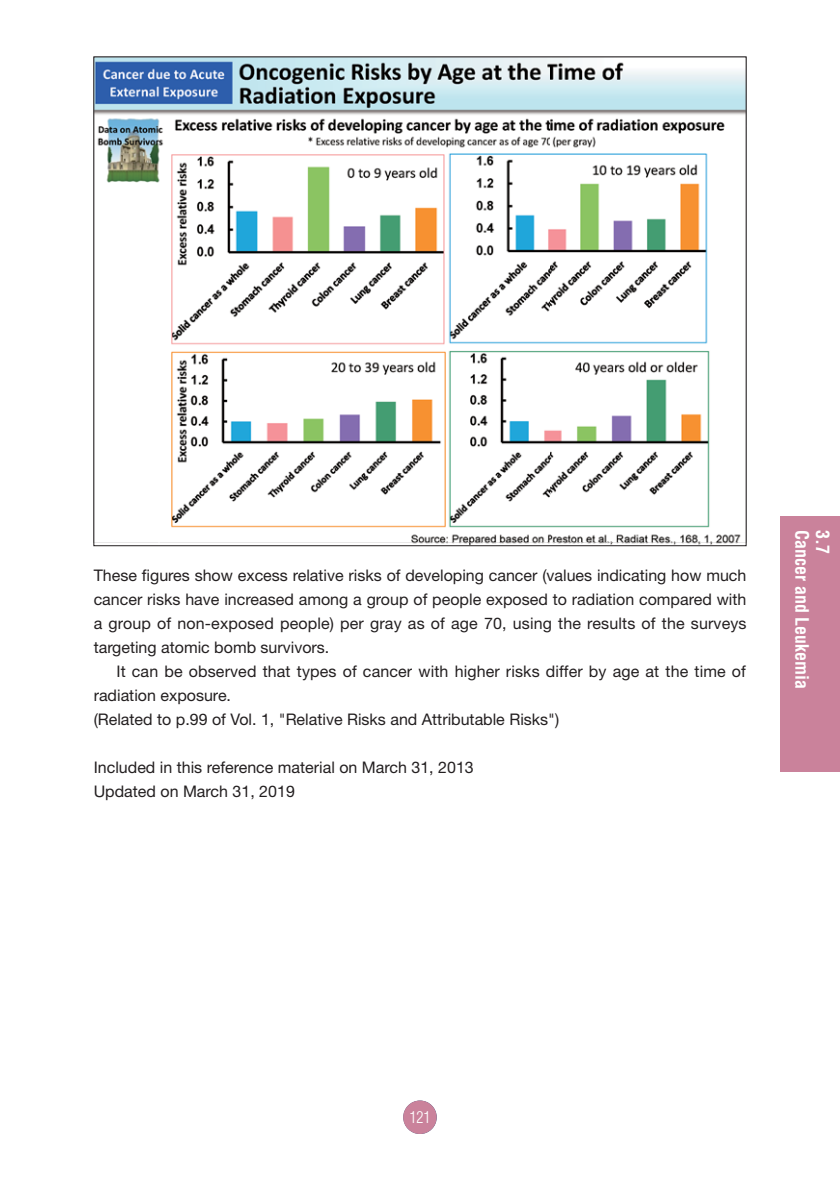
<style>
.page{position:relative;width:840px;height:1191px;background:#fff}
.page>*{position:absolute;margin:0;border:0;box-sizing:border-box;transform-origin:0 0}
.t1{font:700 condensed 18px "Helvetica";color:#fff}
.t2{font:16px/24px "Helvetica Neue";color:#231f20}
.t3{font:300 condensed 16px "Helvetica";color:#fff}
</style>
<div class="page">
<div style="left:403px;top:1100px;width:33px;height:34px;background:#ca829b;border-radius:50%"></div>
<img style="left:96px;top:126px;width:648px;height:418px">
<img style="left:96px;top:59px;width:648px;height:67px">
<img style="left:96px;top:125px;width:63px;height:417px">
<img style="left:680px;top:125px;width:64px;height:417px">
<img style="left:158px;top:540px;width:523px;height:2px">
<div style="left:780px;top:516px;width:59px;height:255px;background:#ca829b"></div>
<p class="t2" style="left:94px;top:565px;width:654px;text-align:justify">These figures show excess relative risks of developing cancer (values indicating how much cancer risks have increased among a group of people exposed to radiation compared with a group of non-exposed people) per gray as of age 70, using the results of the surveys targeting atomic bomb survivors.</p>
<p class="t2" style="left:94px;top:661px;width:653px;text-indent:23px">It can be observed that types of cancer with higher risks differ by age at the time of radiation exposure.<br>(Related to p.99 of Vol. 1, "Relative Risks and Attributable Risks")</p>
<p class="t2" style="left:94px;top:757px;width:381px">Included in this reference material on March 31, 2013<br>Updated on March 31, 2019</p>
<p class="t1" style="left:808px;top:530px;width:160px;rotate:90deg">Cancer and Leukemia</p>
<p class="t1" style="left:829px;top:530px;width:25px;rotate:90deg">3.7</p>
<p class="t3" style="left:409px;top:1110px;width:23px">121</p>
</div>
